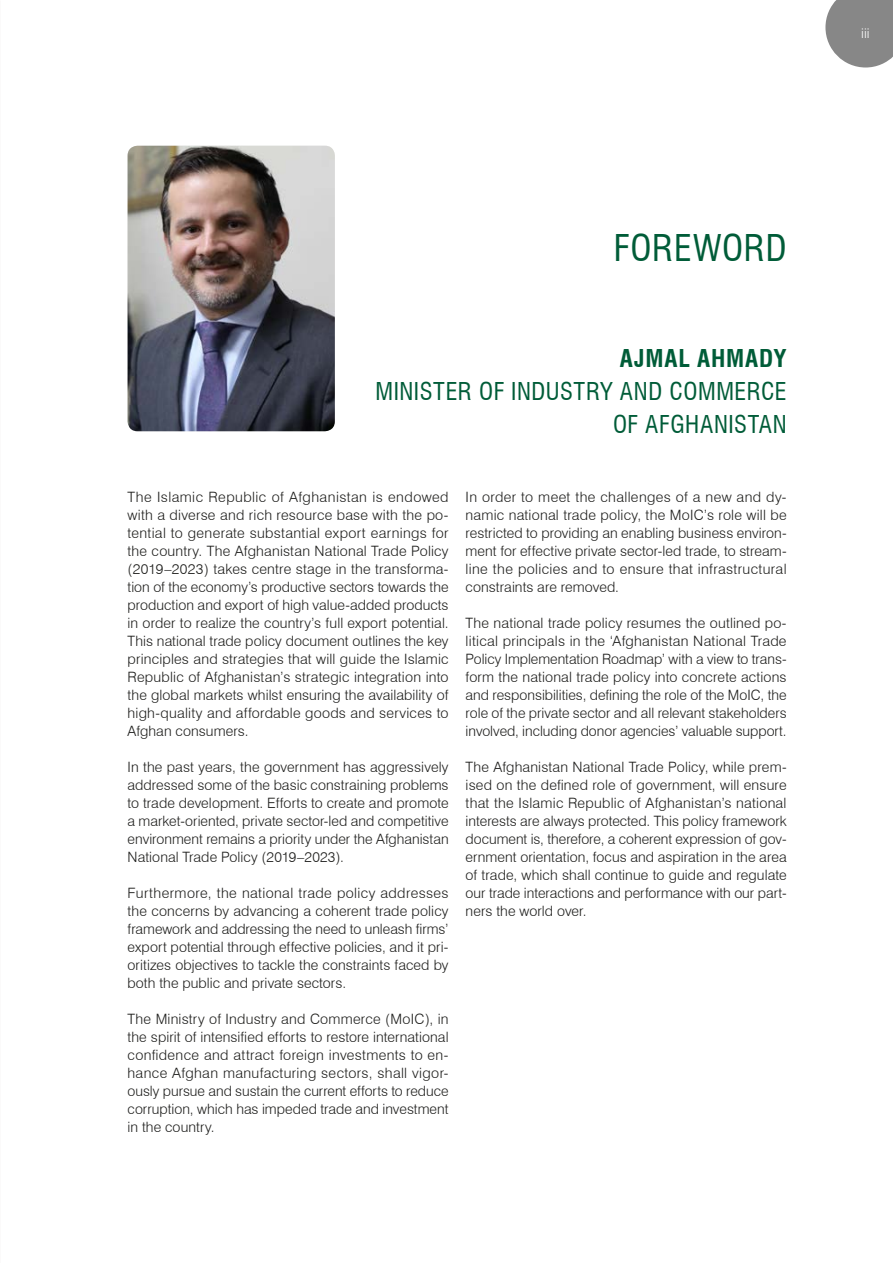
<style>
.page{position:relative;width:893px;height:1263px;background:#fff}
.page>*{position:absolute;margin:0;border:0;box-sizing:border-box;transform-origin:0 0}
.t1{font:condensed 36px "Swiss 721 BT";letter-spacing:.02em;color:#005c38}
.t2{font:condensed 24px "Swiss 721 BT";letter-spacing:.025em;color:#005c38}
.t3{font:700 condensed 24px "Swiss 721 BT";letter-spacing:.035em;color:#005c38}
.sangrado_2Col{font:300 14.25px/18px "Swiss 721 BT";letter-spacing:.005em;color:#1d1d1b;text-align:justify}
.t4{font:300 13.5px "Swiss 721 BT";color:#fff}
</style>
<div class="page">
<svg style="left:825px;top:0;width:68px;height:68px"></svg>
<img style="left:128px;top:146px;width:207px;height:285px">
<p class="t4" style="left:861px;top:25px;width:10px">iii</p>
<p class="t1" style="left:614px;top:227px;width:174px">FOREWORD</p>
<p class="t3" style="left:620px;top:343px;width:168px">AJMAL AHMADY</p>
<p class="t2" style="left:375px;top:376px;width:413px">MINISTER OF INDUSTRY AND COMMERCE</p>
<p class="t2" style="left:613px;top:409px;width:175px">OF AFGHANISTAN</p>
<p class="sangrado_2Col" style="left:128px;top:488px;width:323px">The Islamic Republic of Afghanistan is endowed with a diverse and rich resource base with the po&shy;tential to generate substantial export earnings for the country. The Afghanistan National Trade Policy (2019–2023) takes centre stage in the transforma&shy;tion of the economy’s productive sectors towards the production and export of high value-added products in order to realize the country’s full export potential.<br>This national trade policy document outlines the key principles and strategies that will guide the Islamic Republic of Afghanistan’s strategic integration into the global markets whilst ensuring the availability of high-quality and affordable goods and services to Afghan consumers.</p>
<p class="sangrado_2Col" style="left:128px;top:758px;width:323px">In the past years, the government has aggressively addressed some of the basic constraining problems to trade development. Efforts to create and promote a market-oriented, private sector-led and competitive environment remains a priority under the Afghanistan National Trade Policy (2019–2023).</p>
<p class="sangrado_2Col" style="left:128px;top:884px;width:323px">Furthermore, the national trade policy addresses the concerns by advancing a coherent trade policy framework and addressing the need to unleash firms’ export potential through effective policies, and it pri&shy;oritizes objectives to tackle the constraints faced by both the public and private sectors.</p>
<p class="sangrado_2Col" style="left:128px;top:1010px;width:323px">The Ministry of Industry and Commerce (MoIC), in the spirit of intensified efforts to restore international confidence and attract foreign investments to en&shy;hance Afghan manufacturing sectors, shall vigor&shy;ously pursue and sustain the current efforts to reduce corruption, which has impeded trade and investment in the country.</p>
<p class="sangrado_2Col" style="left:466px;top:488px;width:323px">In order to meet the challenges of a new and dy&shy;namic national trade policy, the MoIC’s role will be restricted to providing an enabling business environ&shy;ment for effective private sector-led trade, to stream&shy;line the policies and to ensure that infrastructural constraints are removed.</p>
<p class="sangrado_2Col" style="left:466px;top:614px;width:323px">The national trade policy resumes the outlined po&shy;litical principals in the ‘Afghanistan National Trade Policy Implementation Roadmap’ with a view to trans&shy;form the national trade policy into concrete actions and responsibilities, defining the role of the MoIC, the role of the private sector and all relevant stakeholders involved, including donor agencies’ valuable support.</p>
<p class="sangrado_2Col" style="left:466px;top:758px;width:323px">The Afghanistan National Trade Policy, while prem&shy;ised on the defined role of government, will ensure that the Islamic Republic of Afghanistan’s national interests are always protected. This policy framework document is, therefore, a coherent expression of gov&shy;ernment orientation, focus and aspiration in the area of trade, which shall continue to guide and regulate our trade interactions and performance with our part&shy;ners the world over.</p>
</div>
